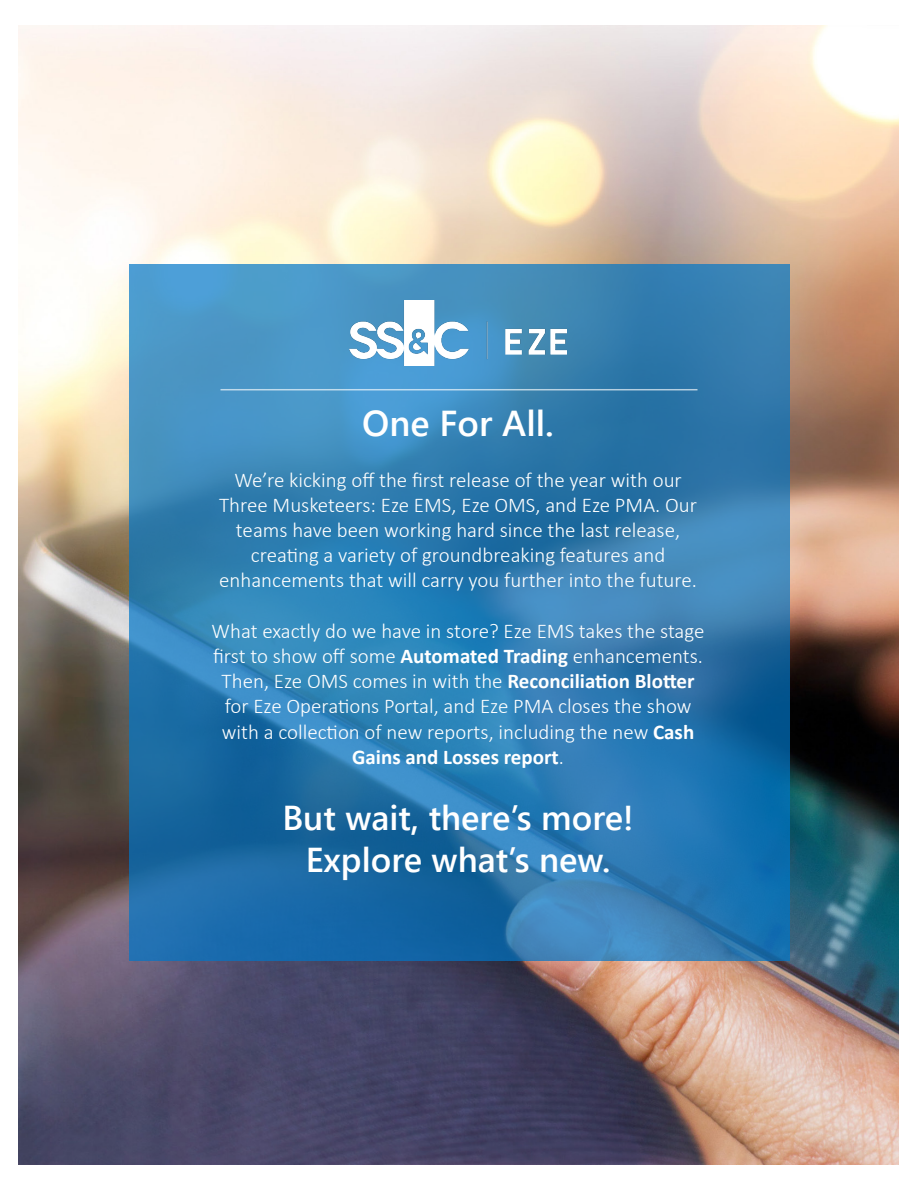
<style>
.page{position:relative;width:918px;height:1188px;background:#fff}
.page>*{position:absolute;margin:0;border:0;box-sizing:border-box;transform-origin:0 0}
.t1{font:600 36px "Segoe UI";color:#fff}
.t2{font:600 34.5px "Segoe UI";color:#fff}
.t3{font:300 21px/25.2px "Calibri";color:#fff;text-align:center}
.s1{font-weight:700}
</style>
<div class="page">
<hr style="left:917px;top:0;width:1px;height:311px;background:#0076c8">
<img style="left:18px;top:25px;width:880px;height:1140px">
<svg style="left:129px;top:265px;width:660px;height:696px;background:#2e7cb2"></svg>
<img style="left:350px;top:301px;width:216px;height:64px">
<hr style="left:220px;top:389px;width:478px;height:1px;background:#fff">
<p class="t1" style="left:362px;top:389px;width:193px">One For All.</p>
<p class="t3" style="left:219px;top:467px;width:480px">We’re kicking off the first release of the year with our Three Musketeers: Eze EMS, Eze OMS, and Eze PMA. Our teams have been working hard since the last release, creating a variety of groundbreaking features and enhancements that will carry you further into the future.</p>
<p class="t3" style="left:212px;top:618px;width:494px">What exactly do we have in store? Eze EMS takes the stage first to show off some <span class="s1">Automated Trading</span> enhancements.<br>Then, Eze OMS comes in with the <span class="s1">Reconciliation Blotter </span>for Eze Operations Portal, and Eze PMA closes the show with a collection of new reports, including the new <span class="s1">Cash Gains and Losses report</span>.</p>
<p class="t2" style="left:282px;top:786px;width:353px">But wait, there’s more!</p>
<p class="t2" style="left:306px;top:827px;width:306px">Explore what’s new.</p>
</div>
